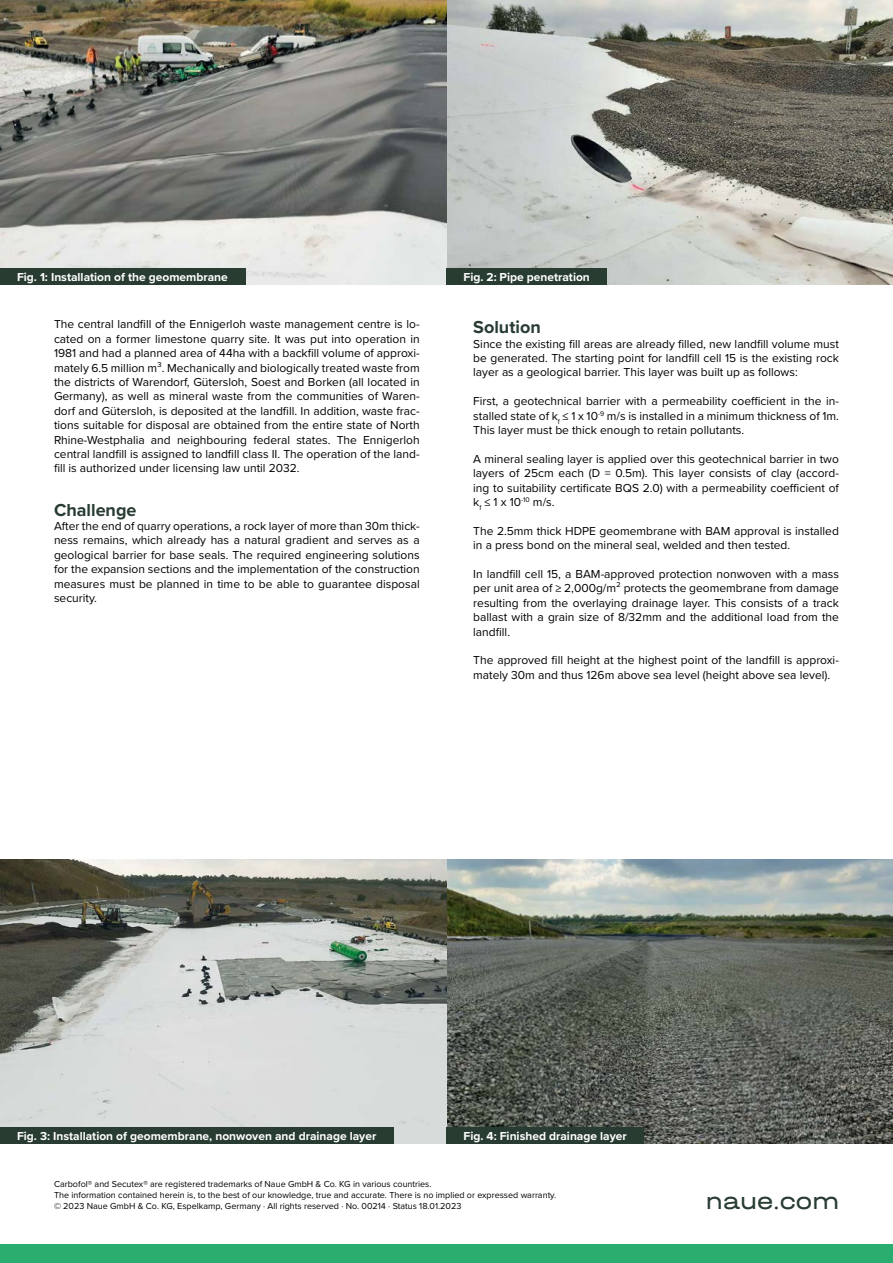
<style>
.page{position:relative;width:893px;height:1263px;background:#fff}
.page>*{position:absolute;margin:0;border:0;box-sizing:border-box;transform-origin:0 0}
.t1{font:24px "Halvar Breit";color:#283c32}
.t2{font:700 18px "Proxima Nova";color:#283c32}
.t3{font:12px/14.4px "Proxima Nova";color:#000;text-align:justify}
.t4{font:700 12px "Proxima Nova";color:#fff}
.t5{font:9px/10.8px "Proxima Nova";color:#000}
</style>
<div class="page">
<div style="left:0;top:1245px;width:893px;height:18px;background:#2bad70"></div>
<img style="left:446px;top:859px;width:447px;height:285px">
<svg style="left:0;top:859px;width:446px;height:285px;fill:#d6dad8"></svg>
<div style="left:446px;top:1127px;width:198px;height:17px;background:#283c32"></div>
<img style="left:446px;top:0;width:447px;height:285px">
<img style="left:0;top:0;width:446px;height:285px">
<div style="left:0;top:268px;width:245px;height:17px;background:#283c32"></div>
<div style="left:446px;top:268px;width:161px;height:17px;background:#283c32"></div>
<div style="left:0;top:1127px;width:394px;height:17px;background:#283c32"></div>
<p class="t4" style="left:17px;top:268px;width:212px">Fig. 1: Installation of the geomembrane</p>
<p class="t4" style="left:463px;top:268px;width:128px">Fig. 2: Pipe penetration</p>
<p class="t3" style="left:54px;top:317px;width:367px">The central landfill of the Ennigerloh waste management centre is lo&shy;cated on a former limestone quarry site. It was put into operation in 1981 and had a planned area of 44ha with a backfill volume of approxi&shy;mately 6.5 million m³. Mechanically and biologically treated waste from the districts of Warendorf, Gütersloh, Soest and Borken (all located in Germany), as well as mineral waste from the communities of Waren&shy;dorf and Gütersloh, is deposited at the landfill. In addition, waste frac&shy;tions suitable for disposal are obtained from the entire state of North Rhine-Westphalia and neighbouring federal states. The Ennigerloh central landfill is assigned to landfill class II. The operation of the land&shy;fill is authorized under licensing law until 2032.</p>
<h2 class="t2" style="left:54px;top:496px;width:84px">Challenge</h2>
<p class="t3" style="left:54px;top:518px;width:367px">After the end of quarry operations, a rock layer of more than 30m thick&shy;ness remains, which already has a natural gradient and serves as a geological barrier for base seals. The required engineering solutions for the expansion sections and the implementation of the construction measures must be planned in time to be able to guarantee disposal security.</p>
<h2 class="t2" style="left:473px;top:314px;width:69px">Solution</h2>
<p class="t3" style="left:473px;top:336px;width:367px">Since the existing fill areas are already filled, new landfill volume must be generated. The starting point for landfill cell 15 is the existing rock layer as a geological barrier. This layer was built up as follows:</p>
<p class="t3" style="left:473px;top:393px;width:367px">First, a geotechnical barrier with a permeability coefficient in the in&shy;stalled state of k<sub>f</sub> ≤ 1 x 10<sup>-9</sup> m/s is installed in a minimum thickness of 1m.<br>This layer must be thick enough to retain pollutants.</p>
<p class="t3" style="left:473px;top:451px;width:367px">A mineral sealing layer is applied over this geotechnical barrier in two layers of 25cm each (D = 0.5m). This layer consists of clay (accord&shy;ing to suitability certificate BQS 2.0) with a permeability coefficient of k<sub>f</sub> ≤ 1 x 10<sup>-10</sup> m/s.</p>
<p class="t3" style="left:473px;top:523px;width:367px">The 2.5mm thick HDPE geomembrane with BAM approval is installed in a press bond on the mineral seal, welded and then tested.</p>
<p class="t3" style="left:473px;top:566px;width:367px">In landfill cell 15, a BAM-approved protection nonwoven with a mass per unit area of ≥ 2,000g/m² protects the geomembrane from damage resulting from the overlaying drainage layer. This consists of a track ballast with a grain size of 8/32mm and the additional load from the landfill.</p>
<p class="t3" style="left:473px;top:653px;width:367px">The approved fill height at the highest point of the landfill is approxi&shy;mately 30m and thus 126m above sea level (height above sea level).</p>
<p class="t4" style="left:17px;top:1127px;width:361px">Fig. 3: Installation of geomembrane, nonwoven and drainage layer</p>
<p class="t4" style="left:463px;top:1127px;width:165px">Fig. 4: Finished drainage layer</p>
<p class="t5" style="left:54px;top:1178px;width:504px">Carbofol® and Secutex® are registered trademarks of Naue GmbH &amp; Co. KG in various countries.<br>The information contained herein is, to the best of our knowledge, true and accurate. There is no implied or expressed warranty. © 2023 Naue GmbH &amp; Co. KG, Espelkamp, Germany · All rights reserved · No. 00214 · Status 18.01.2023</p>
<h1 class="t1" style="left:706px;top:1186px;width:135px">naue.com</h1>
</div>
